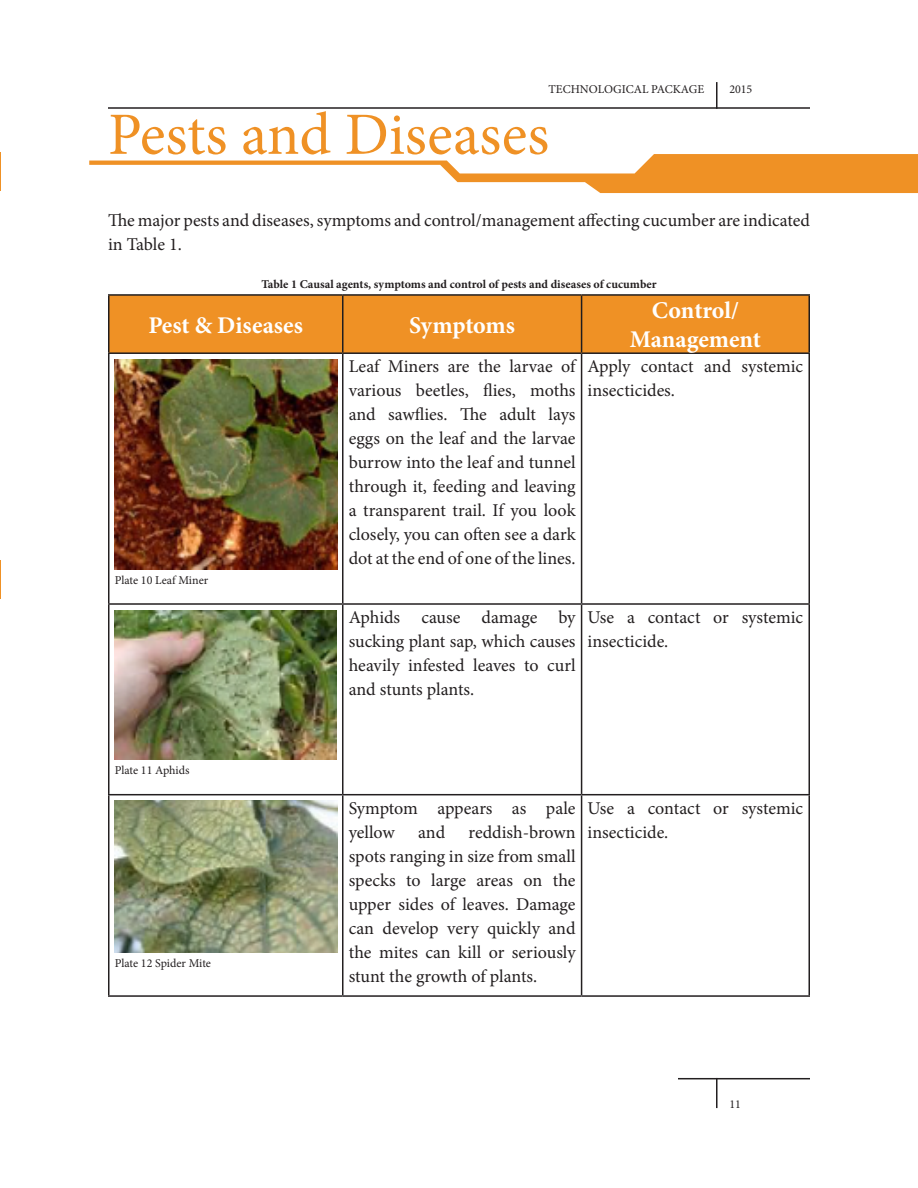
<style>
.page{position:relative;width:918px;height:1188px;background:#fff}
.page>*{position:absolute;margin:0;border:0;box-sizing:border-box;transform-origin:0 0}
.Heading{font:60px "Minion Pro";color:#ef9125}
.Table_Heading{font:700 24px/28.8px "Minion Pro";letter-spacing:-.005em;color:#fff;text-align:center}
.Paragraph_Style_1{font:18px/24px "Minion Pro";color:#231f20}
.t1{font:12px "Minion Pro";color:#231f20}
.t2{font:700 12px "Minion Pro";color:#231f20}
</style>
<div class="page">
<hr style="left:678px;top:1078px;width:132px;height:1px;background:#231f20">
<hr style="left:716px;top:1078px;width:2px;height:30px;background:#231f20">
<hr style="left:108px;top:107px;width:702px;height:2px;background:#231f20">
<hr style="left:716px;top:82px;width:2px;height:27px;background:#231f20">
<hr style="left:0;top:152px;width:1px;height:39px;background:#ef9125">
<hr style="left:0;top:560px;width:1px;height:39px;background:#ef9125">
<div style="left:110px;top:296px;width:698px;height:56px;background:#ef9125"></div>
<hr style="left:108px;top:354px;width:2px;height:249px;background:#231f20">
<hr style="left:342px;top:354px;width:2px;height:249px;background:#231f20">
<hr style="left:581px;top:354px;width:1px;height:249px;background:#231f20">
<hr style="left:808px;top:354px;width:2px;height:249px;background:#231f20">
<hr style="left:108px;top:603px;width:235px;height:2px;background:#231f20">
<hr style="left:108px;top:605px;width:2px;height:189px;background:#231f20">
<hr style="left:343px;top:603px;width:239px;height:2px;background:#231f20">
<hr style="left:342px;top:605px;width:2px;height:189px;background:#231f20">
<hr style="left:582px;top:603px;width:228px;height:2px;background:#231f20">
<hr style="left:581px;top:605px;width:1px;height:189px;background:#231f20">
<hr style="left:808px;top:605px;width:2px;height:189px;background:#231f20">
<hr style="left:108px;top:794px;width:235px;height:1px;background:#231f20">
<hr style="left:108px;top:795px;width:2px;height:200px;background:#231f20">
<hr style="left:343px;top:794px;width:239px;height:1px;background:#231f20">
<hr style="left:342px;top:795px;width:2px;height:200px;background:#231f20">
<hr style="left:582px;top:794px;width:228px;height:1px;background:#231f20">
<hr style="left:581px;top:795px;width:1px;height:200px;background:#231f20">
<hr style="left:808px;top:795px;width:2px;height:200px;background:#231f20">
<hr style="left:108px;top:995px;width:235px;height:2px;background:#231f20">
<hr style="left:343px;top:995px;width:239px;height:2px;background:#231f20">
<hr style="left:582px;top:995px;width:228px;height:2px;background:#231f20">
<hr style="left:108px;top:294px;width:235px;height:2px;background:#201d1e">
<hr style="left:108px;top:296px;width:2px;height:56px;background:#201d1e">
<hr style="left:343px;top:294px;width:239px;height:2px;background:#201d1e">
<hr style="left:342px;top:296px;width:2px;height:56px;background:#201d1e">
<hr style="left:582px;top:294px;width:228px;height:2px;background:#201d1e">
<hr style="left:581px;top:296px;width:1px;height:56px;background:#201d1e">
<hr style="left:808px;top:296px;width:2px;height:56px;background:#201d1e">
<hr style="left:108px;top:352px;width:235px;height:2px;background:#201d1e">
<hr style="left:343px;top:352px;width:239px;height:2px;background:#201d1e">
<hr style="left:582px;top:352px;width:228px;height:2px;background:#201d1e">
<img style="left:115px;top:359px;width:223px;height:210px">
<img style="left:115px;top:610px;width:222px;height:150px">
<img style="left:115px;top:801px;width:222px;height:152px">
<svg style="left:89px;top:154px;width:829px;height:39px"></svg>
<p class="t1" style="left:549px;top:81px;width:157px">TECHNOLOGICAL PACKAGE</p>
<p class="t1" style="left:729px;top:81px;width:25px">2015</p>
<p class="Heading" style="left:108px;top:94px;width:443px">Pests and Diseases</p>
<p class="Paragraph_Style_1" style="left:108px;top:208px;width:704px">The major pests and diseases, symptoms and control/management affecting cucumber are indicated in Table 1.</p>
<p class="t2" style="left:261px;top:276px;width:397px">Table 1 Causal agents, symptoms and control of pests and diseases of cucumber</p>
<p class="Table_Heading" style="left:149px;top:310px;width:156px">Pest &amp; Diseases</p>
<p class="Table_Heading" style="left:409px;top:310px;width:107px">Symptoms</p>
<p class="Table_Heading" style="left:630px;top:296px;width:133px">Control/<br>Management</p>
<p class="t1" style="left:115px;top:572px;width:95px">Plate 10 Leaf Miner</p>
<p class="t1" style="left:115px;top:762px;width:76px">Plate 11 Aphids</p>
<p class="t1" style="left:115px;top:955px;width:98px">Plate 12 Spider Mite</p>
<p class="Paragraph_Style_1" style="left:349px;top:355px;width:228px;text-align:justify">Leaf Miners are the larvae of various beetles, flies, moths and sawflies. The adult lays eggs on the leaf and the larvae burrow into the leaf and tunnel through it, feeding and leaving a transparent trail. If you look closely, you can often see a dark dot at the end of one of the lines.</p>
<p class="Paragraph_Style_1" style="left:588px;top:355px;width:217px">Apply contact and systemic insecticides.</p>
<p class="Paragraph_Style_1" style="left:349px;top:605px;width:228px;text-align:justify">Aphids cause damage by sucking plant sap, which causes heavily infested leaves to curl and stunts plants.</p>
<p class="Paragraph_Style_1" style="left:588px;top:605px;width:217px">Use a contact or systemic insecticide.</p>
<p class="Paragraph_Style_1" style="left:349px;top:796px;width:228px">Symptom appears as pale yellow</p>
<p class="Paragraph_Style_1" style="left:349px;top:820px;width:228px;text-align:justify;text-indent:120px">reddish-brown spots ranging in size from small specks to large areas on the upper sides of leaves. Damage can develop very quickly and the mites can kill or seriously stunt the growth of plants.</p>
<p class="Paragraph_Style_1" style="left:418px;top:820px;width:29px">and</p>
<p class="Paragraph_Style_1" style="left:588px;top:796px;width:217px">Use a contact or systemic insecticide.</p>
<p class="t1" style="left:729px;top:1096px;width:13px">11</p>
</div>
